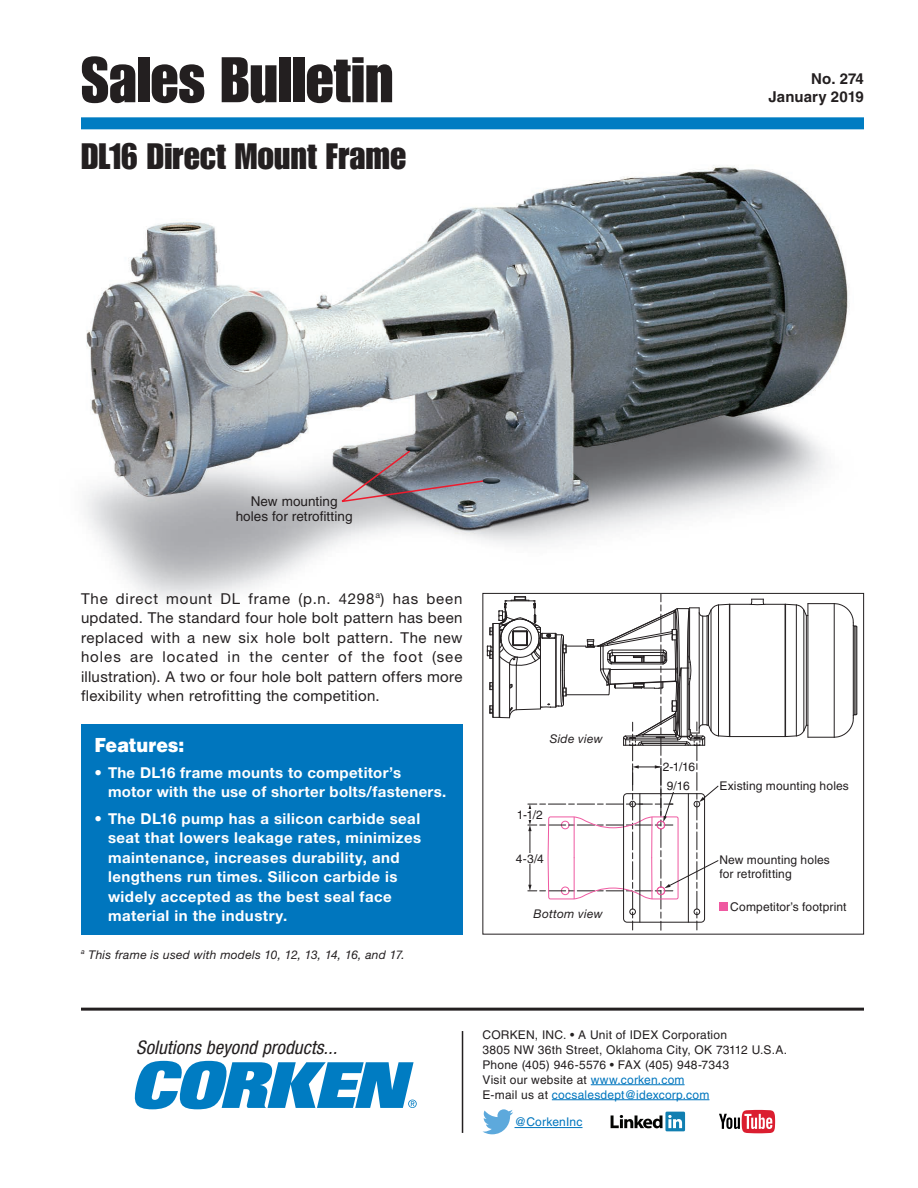
<style>
.page{position:relative;width:918px;height:1188px;background:#fff}
.page>*{position:absolute;margin:0;border:0;box-sizing:border-box;transform-origin:0 0}
.Cover_Title{font:63px "Impact LT Std";letter-spacing:-.005em;color:#231f20}
.Cover_Subtitle{font:36px "Impact LT Std";color:#231f20}
.Body_Heading{font:900 19.5px "Helvetica LT Std";letter-spacing:-.005em;color:#fff;scale:.9 1}
.Contact_Information{font:italic condensed 18.9px "Helvetica Neue LT Std";letter-spacing:.005em;color:#231f20}
.Body_Bulleted{font:700 15px/19.5px "Helvetica Neue LT Std";letter-spacing:.03em;color:#fff}
.Body{font:15px/19.5px "Helvetica Neue LT Std";letter-spacing:.02em;color:#231f20;text-align:justify}
.Sales_Bulletin_Lit_N{font:700 15px "Helvetica LT Std";letter-spacing:.005em;color:#231f20}
.Callouts{font:13.5px/15px "Helvetica LT Std";letter-spacing:.005em;color:#231f20;text-align:center}
.Contact_Information-2{font:12px/19px "Helvetica LT Std";letter-spacing:.015em;color:#231f20;text-align:center}
.Footnote{font:italic 12px "Helvetica Neue LT Std";letter-spacing:.02em;color:#231f20}
.Contact_Information-3{font:12px "Helvetica LT Std";letter-spacing:.02em;color:#0076be}
.Captions{font:italic 12px "Helvetica Neue LT Std";letter-spacing:.02em;color:#231f20}
.s1{color:#0076be}
.s2{color:#231f20}
</style>
<div class="page">
<img style="left:85px;top:165px;width:780px;height:485px">
<div style="left:81px;top:117px;width:783px;height:12px;background:#007cc2"></div>
<hr style="left:81px;top:1008px;width:783px;height:3px;background:#231f20">
<hr style="left:591px;top:1084px;width:94px;height:1px;background:#0076be">
<hr style="left:552px;top:1099px;width:157px;height:1px;background:#0076be">
<hr style="left:462px;top:1031px;width:1px;height:102px;background:#231f20">
<svg style="left:482px;top:1109px;width:31px;height:25px"></svg>
<hr style="left:515px;top:1127px;width:68px;height:1px;background:#0076be">
<svg style="left:665px;top:1112px;width:20px;height:19px"></svg>
<svg style="left:611px;top:1115px;width:71px;height:13px"></svg>
<svg style="left:719px;top:1110px;width:56px;height:23px"></svg>
<svg style="left:134px;top:1061px;width:283px;height:48px"></svg>
<div style="left:81px;top:724px;width:382px;height:211px;background:#0076be"></div>
<hr style="left:857px;top:627px;width:1px;height:87px;background:#231f20">
<svg style="left:487px;top:595px;width:370px;height:335px"></svg>
<div style="left:667px;top:780px;width:23px;height:12px;background:#fff"></div>
<div style="left:515px;top:809px;width:30px;height:11px;background:#fff"></div>
<div style="left:515px;top:853px;width:30px;height:11px;background:#fff"></div>
<div style="left:719px;top:902px;width:9px;height:9px;background:#ef59a1"></div>
<div style="left:482px;top:593px;width:382px;height:342px;border:1px solid #231f20"></div>
<svg style="left:336px;top:449px;width:148px;height:55px;background:#7f7b82"></svg>
<p class="Cover_Title" style="left:81px;top:43px;width:314px">Sales Bulletin</p>
<p class="Cover_Subtitle" style="left:81px;top:136px;width:327px">DL16 Direct Mount Frame</p>
<p class="Sales_Bulletin_Lit_N" style="left:811px;top:69px;width:54px">No. 274</p>
<p class="Sales_Bulletin_Lit_N" style="left:768px;top:87px;width:97px">January 2019</p>
<p class="Callouts" style="left:236px;top:493px;width:118px">New mounting holes for retrofitting</p>
<p class="Body" style="left:81px;top:588px;width:383px">The direct mount DL frame (p.n. 4298 <sup>a</sup>) has been updated. The standard four hole bolt pattern has been replaced with a new six hole bolt pattern. The new holes are located in the center of the foot (see illustration). A two or four hole bolt pattern offers more flexibility when retrofitting the competition.</p>
<p class="Body_Heading" style="left:94px;top:732px;width:101px">Features:</p>
<p class="Body_Bulleted" style="left:108px;top:762px;width:340px;text-indent:-14px">• The DL16 frame mounts to competitor’s motor with the use of shorter bolts/fasteners.</p>
<p class="Body_Bulleted" style="left:108px;top:808px;width:315px;text-indent:-14px">• The DL16 pump has a silicon carbide seal seat that lowers leakage rates, minimizes maintenance, increases durability, and lengthens run times. Silicon carbide is widely accepted as the best seal face material in the industry.</p>
<p class="Footnote" style="left:81px;top:947px;width:325px"><sup>a</sup> This frame is used with models 10, 12, 13, 14, 16, and 17.</p>
<p class="Captions" style="left:550px;top:732px;width:55px">Side view</p>
<p class="Contact_Information-2" style="left:517px;top:805px;width:28px">1-1/2</p>
<p class="Contact_Information-2" style="left:516px;top:849px;width:29px">4-3/4</p>
<p class="Captions" style="left:534px;top:907px;width:71px">Bottom view</p>
<p class="Contact_Information-2" style="left:663px;top:757px;width:34px">2-1/16<br>9/16</p>
<p class="Contact_Information-2" style="left:719px;top:776px;width:131px">Existing mounting holes</p>
<p class="Contact_Information-2" style="left:719px;top:853px;width:112px;line-height:13.5px;text-align:left">New mounting holes for retrofitting</p>
<p class="Contact_Information-2" style="left:730px;top:897px;width:118px">Competitor’s footprint</p>
<p class="Contact_Information" style="left:136px;top:1037px;width:203px">Solutions beyond products...</p>
<p class="Contact_Information-2" style="left:482px;top:1025px;width:246px">CORKEN, INC. • A Unit of IDEX Corporation</p>
<p class="Contact_Information-2" style="left:482px;top:1040px;width:306px">3805 NW 36th Street, Oklahoma City, OK 73112 U.S.A.</p>
<p class="Contact_Information-2" style="left:482px;top:1055px;width:248px">Phone (405) 946-5576 • FAX (405) 948-7343</p>
<p class="Contact_Information-2" style="left:482px;top:1070px;width:204px">Visit our website at <span class="s1">www.corken.com</span></p>
<p class="Contact_Information-3" style="left:482px;top:1087px;width:228px"><span class="s2">E-mail us at</span> cocsalesdept@idexcorp.com</p>
<p class="Contact_Information-3" style="left:515px;top:1115px;width:69px">@CorkenInc</p>
</div>
